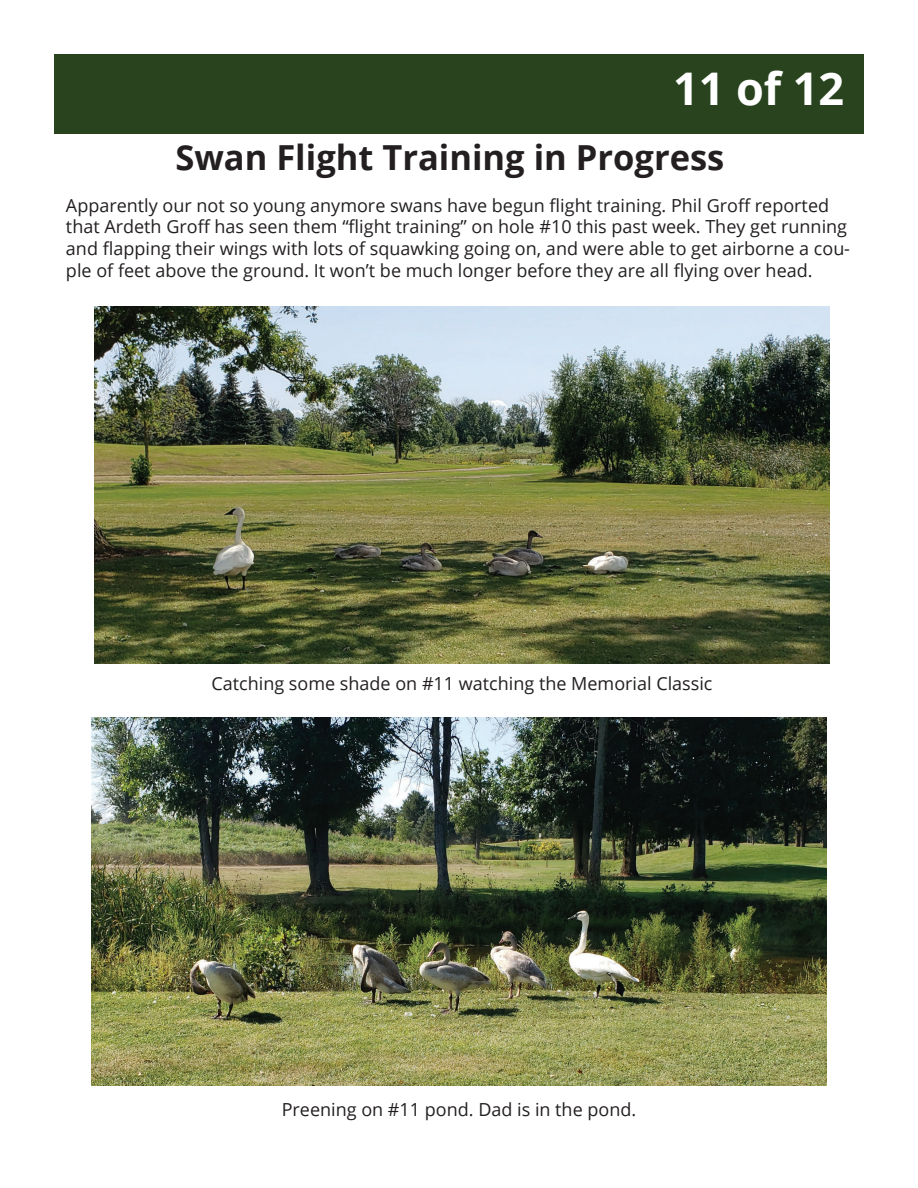
<style>
.page{position:relative;width:918px;height:1188px;background:#fff}
.page>*{position:absolute;margin:0;border:0;box-sizing:border-box;transform-origin:0 0}
.t1{font:700 45px "Open Sans";color:#fff}
.t2{font:700 34.5px "Open Sans";color:#231f20}
.t3{font:18px/21.6px "Open Sans";color:#231f20}
</style>
<div class="page">
<div style="left:54px;top:54px;width:810px;height:79px;background:#29431e"></div>
<img style="left:95px;top:306px;width:734px;height:357px">
<img style="left:92px;top:717px;width:734px;height:369px">
<h1 class="t1" style="left:673px;top:57px;width:172px">11 of 12</h1>
<h2 class="t2" style="left:175px;top:134px;width:551px">Swan Flight Training in Progress</h2>
<p class="t3" style="left:66px;top:194px;width:786px">Apparently our not so young anymore swans have begun flight training. Phil Groff reported that Ardeth Groff has seen them “flight training” on hole #10 this past week. They get running and flapping their wings with lots of squawking going on, and were able to get airborne a cou&shy;ple of feet above the ground. It won’t be much longer before they are all flying over head.</p>
<p class="t3" style="left:211px;top:672px;width:503px">Catching some shade on #11 watching the Memorial Classic</p>
<p class="t3" style="left:282px;top:1098px;width:356px">Preening on #11 pond. Dad is in the pond.</p>
</div>
